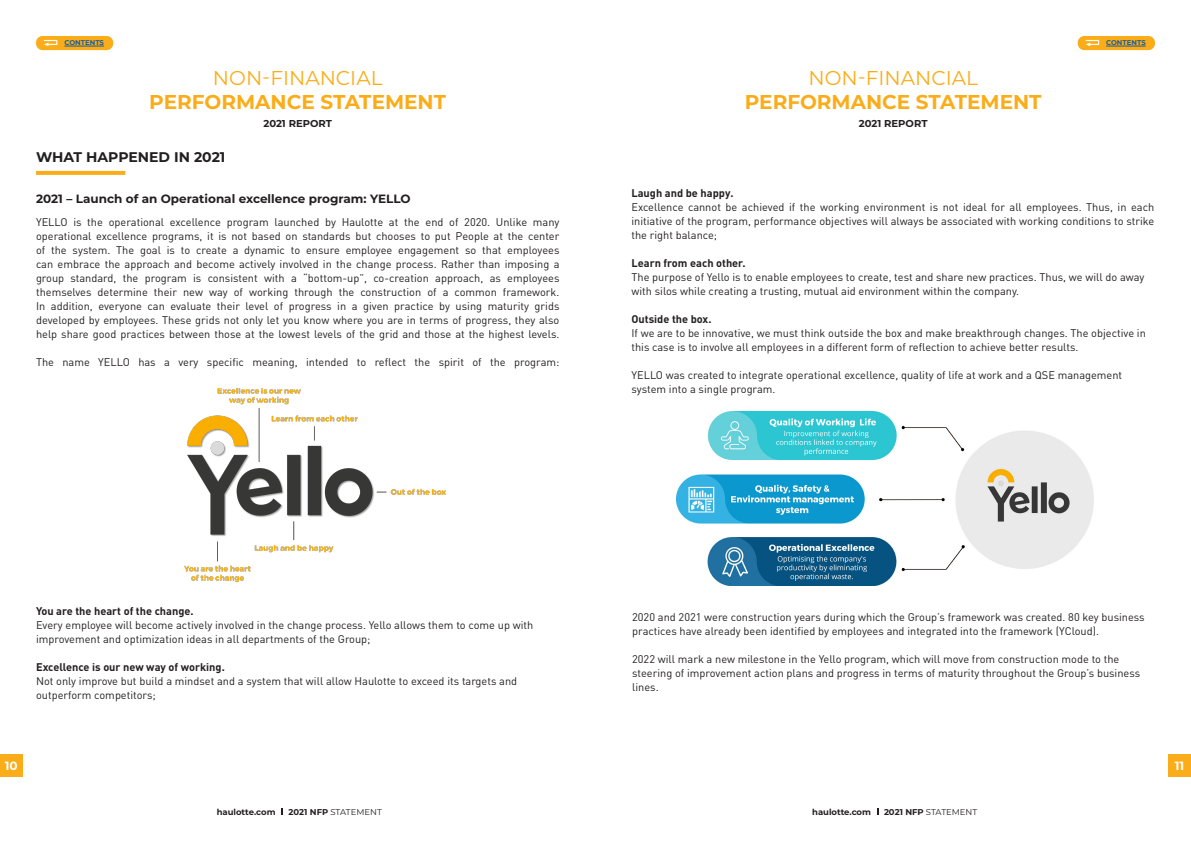
<style>
.page{position:relative;width:1191px;height:842px;background:#fff}
.page>*{position:absolute;margin:0;border:0;box-sizing:border-box;transform-origin:0 0}
.t1{font:700 20px "Montserrat";color:#faad19}
.t2{font:20px "Montserrat";color:#faad19}
.t3{font:700 14px "Montserrat";color:#231f20}
.t4{font:700 12px "Montserrat";color:#231f20}
.t5{font:700 12px "Montserrat";color:#fff}
.t6{font:11px/14px "DIN Pro";color:#231f20}
.t7{font:700 11px "DIN Pro";color:#231f20}
.t8{font:700 10px "Montserrat";color:#231f20}
.t9{font:8.4px "Montserrat";color:#231f20}
.t10{font:700 8.4px "Montserrat";color:#231f20}
.t11{font:700 6.9px "Montserrat";color:#175d9e}
.s1{font-weight:700}
</style>
<div class="page">
<div style="left:1077px;top:36px;width:78px;height:14px;background:#faad19;border-radius:7px"></div>
<div style="left:36px;top:36px;width:77px;height:14px;background:#faad19;border-radius:7px"></div>
<div style="left:0;top:754px;width:23px;height:23px;background:#faad19"></div>
<div style="left:1168px;top:754px;width:23px;height:23px;background:#faad19"></div>
<svg style="left:281px;top:809px;width:2px;height:6px"></svg>
<hr style="left:1106px;top:46px;width:39px;height:1px;background:#175d9e">
<svg style="left:1085px;top:39px;width:14px;height:7px"></svg>
<hr style="left:64px;top:46px;width:40px;height:1px;background:#175d9e">
<svg style="left:43px;top:39px;width:15px;height:7px"></svg>
<img style="left:185px;top:388px;width:260px;height:195px">
<img style="left:676px;top:411px;width:418px;height:175px">
<svg style="left:36px;top:171px;width:89px;height:4px"></svg>
<p class="t11" style="left:64px;top:38px;width:41px">CONTENTS</p>
<p class="t11" style="left:1106px;top:38px;width:41px">CONTENTS</p>
<h1 class="t2" style="left:213px;top:64px;width:171px">NON-FINANCIAL</h1>
<h1 class="t1" style="left:149px;top:88px;width:298px">PERFORMANCE STATEMENT</h1>
<p class="t8" style="left:263px;top:117px;width:70px">2021 REPORT</p>
<h1 class="t2" style="left:808px;top:64px;width:171px">NON-FINANCIAL</h1>
<h1 class="t1" style="left:745px;top:88px;width:298px">PERFORMANCE STATEMENT</h1>
<p class="t8" style="left:859px;top:117px;width:70px">2021 REPORT</p>
<p class="t3" style="left:36px;top:147px;width:191px">WHAT HAPPENED IN 2021</p>
<p class="t4" style="left:36px;top:190px;width:376px">2021 – Launch of an Operational excellence program: YELLO</p>
<p class="t6" style="left:36px;top:214px;width:525px;text-align:justify">YELLO is the operational excellence program launched by Haulotte at the end of 2020. Unlike many operational excellence programs, it is not based on standards but chooses to put People at the center of the system. The goal is to create a dynamic to ensure employee engagement so that employees can embrace the approach and become actively involved in the change process. Rather than imposing a group standard, the program is consistent with a “bottom-up”, co-creation approach, as employees themselves determine their new way of working through the construction of a common framework.<br>In addition, everyone can evaluate their level of progress in a given practice by using maturity grids developed by employees. These grids not only let you know where you are in terms of progress, they also help share good practices between those at the lowest levels of the grid and those at the highest levels.</p>
<p class="t6" style="left:36px;top:354px;width:525px">The name YELLO has a very specific meaning, intended to reflect the spirit of the program:</p>
<p class="t7" style="left:631px;top:185px;width:104px">Laugh and be happy.</p>
<p class="t6" style="left:631px;top:199px;width:524px;text-align:justify">Excellence cannot be achieved if the working environment is not ideal for all employees. Thus, in each initiative of the program, performance objectives will always be associated with working conditions to strike the right balance;</p>
<p class="t7" style="left:631px;top:255px;width:116px">Learn from each other.</p>
<p class="t6" style="left:631px;top:269px;width:514px">The purpose of Yello is to enable employees to create, test and share new practices. Thus, we will do away with silos while creating a trusting, mutual aid environment within the company.</p>
<p class="t7" style="left:631px;top:311px;width:82px">Outside the box.</p>
<p class="t6" style="left:631px;top:325px;width:516px">If we are to be innovative, we must think outside the box and make breakthrough changes. The objective in this case is to involve all employees in a different form of reflection to achieve better results.</p>
<p class="t6" style="left:631px;top:367px;width:492px">YELLO was created to integrate operational excellence, quality of life at work and a QSE management system into a single program.</p>
<p class="t7" style="left:36px;top:604px;width:159px">You are the heart of the change.</p>
<p class="t6" style="left:36px;top:618px;width:499px">Every employee will become actively involved in the change process. Yello allows them to come up with improvement and optimization ideas in all departments of the Group;</p>
<p class="t7" style="left:36px;top:660px;width:190px">Excellence is our new way of working.</p>
<p class="t6" style="left:36px;top:674px;width:483px">Not only improve but build a mindset and a system that will allow Haulotte to exceed its targets and outperform competitors;</p>
<p class="t6" style="left:632px;top:610px;width:514px">2020 and 2021 were construction years during which the Group’s framework was created. 80 key business practices have already been identified by employees and integrated into the framework (YCloud).</p>
<p class="t6" style="left:632px;top:652px;width:509px">2022 will mark a new milestone in the Yello program, which will move from construction mode to the steering of improvement action plans and progress in terms of maturity throughout the Group’s business lines.</p>
<p class="t5" style="left:5px;top:757px;width:14px">10</p>
<p class="t5" style="left:1175px;top:757px;width:11px">11</p>
<p class="t10" style="left:217px;top:806px;width:60px">haulotte.com</p>
<p class="t9" style="left:288px;top:806px;width:95px"><span class="s1">2021 NFP</span> STATEMENT</p>
<p class="t10" style="left:812px;top:806px;width:60px">haulotte.com</p>
<p class="t9" style="left:884px;top:806px;width:95px"><span class="s1">2021 NFP</span> STATEMENT</p>
</div>
